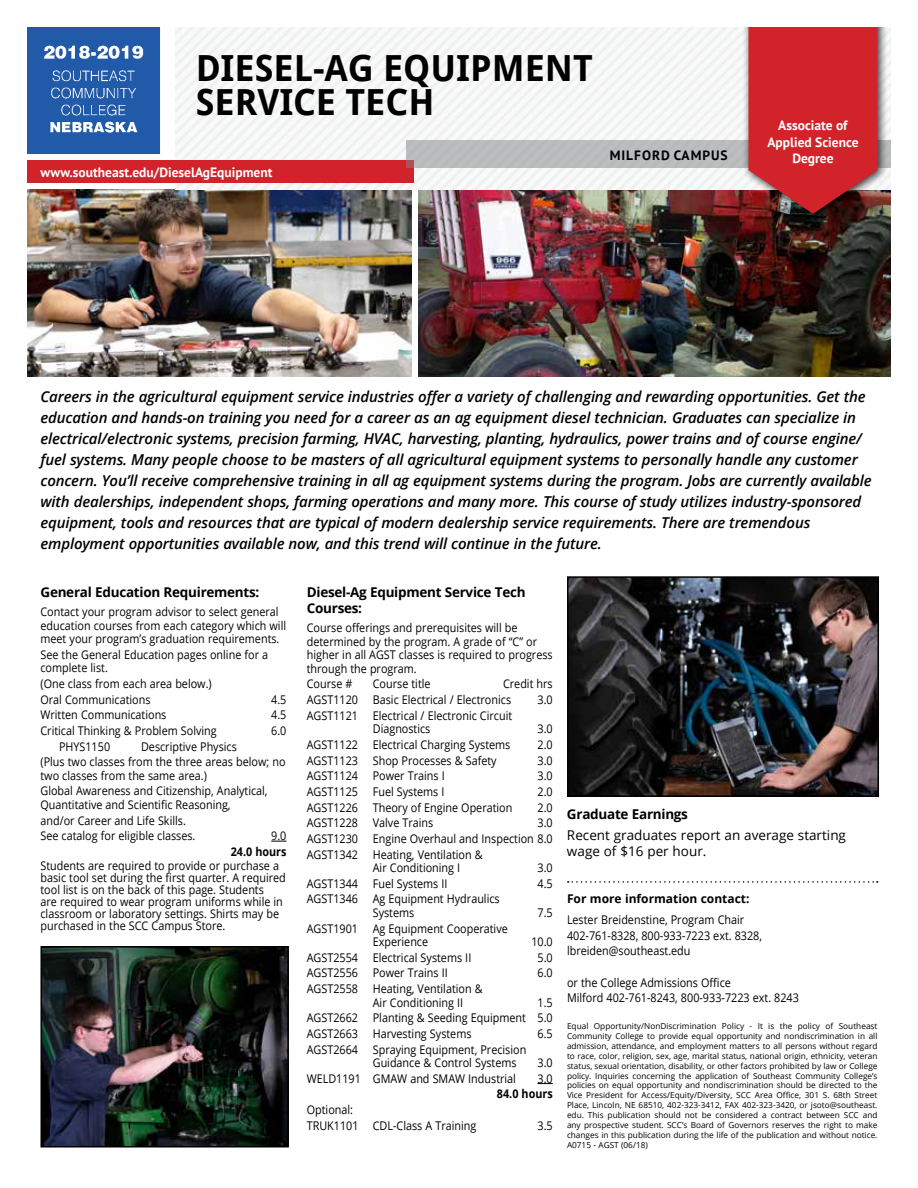
<style>
.page{position:relative;width:918px;height:1188px;background:#fff}
.page>*{position:absolute;margin:0;border:0;box-sizing:border-box;transform-origin:0 0}
.t1{font:700 36px/34.5px "Droid Sans";color:#000}
.t2{font:italic 600 15px/21px "Open Sans";letter-spacing:-.01em;color:#000}
.t3{font:700 13.5px/16.2px "Open Sans";letter-spacing:-.02em;color:#000}
.t4{font:700 13.5px/16.2px "PT Sans";color:#fff;text-align:center}
.t5{font:13.5px/16.2px "Open Sans";color:#000}
.t6{font:700 13.5px "PT Sans";letter-spacing:.07em;color:#000}
.t7{font:12px/15.6px "Open Sans";color:#000;scale:.9 1}
.t8{font:700 12px "Open Sans";color:#000}
.t9{font:700 12px "Open Sans";color:#000;scale:.9 1}
.t10{font:8.25px/9.9px "Open Sans";color:#000;text-align:justify}
</style>
<div class="page">
<img style="left:418px;top:190px;width:472px;height:186px">
<img style="left:28px;top:190px;width:384px;height:186px">
<div style="left:0;top:160px;width:414px;height:23px;background:#d2232a"></div>
<div style="left:28px;top:28px;width:132px;height:126px;background:#215aa8"></div>
<img style="left:40px;top:39px;width:106px;height:99px">
<svg style="left:407px;top:141px;width:511px;height:27px;background:#bfbfc1"></svg>
<div style="left:742px;top:0;width:146px;height:223px;background:#000;opacity:.75"></div>
<svg style="left:748px;top:28px;width:130px;height:186px;background:#c5282d"></svg>
<svg style="left:568px;top:881px;width:310px;height:2px"></svg>
<svg style="left:271px;top:841px;width:16px;height:1px"></svg>
<svg style="left:538px;top:1083px;width:15px;height:1px"></svg>
<img style="left:570px;top:579px;width:306px;height:215px">
<div style="left:567px;top:576px;width:312px;height:221px;border:2px solid #000"></div>
<img style="left:43px;top:949px;width:243px;height:196px">
<div style="left:40px;top:946px;width:249px;height:202px;border:2px solid #000"></div>
<h1 class="t1" style="left:196px;top:51px;width:399px">DIESEL-AG EQUIPMENT<br>SERVICE TECH</h1>
<p class="t4" style="left:40px;top:164px;width:233px">www.southeast.edu/DieselAgEquipment</p>
<p class="t4" style="left:767px;top:117px;width:93px">Associate of<br>Applied Science</p>
<p class="t6" style="left:610px;top:146px;width:119px">MILFORD CAMPUS</p>
<p class="t4" style="left:792px;top:150px;width:43px">Degree</p>
<p class="t2" style="left:40px;top:386px;width:833px">Careers in the agricultural equipment service industries offer a variety of challenging and rewarding opportunities. Get the education and hands-on training you need for a career as an ag equipment diesel technician. Graduates can specialize in electrical/electronic systems, precision farming, HVAC, harvesting, planting, hydraulics, power trains and of course engine/ fuel systems. Many people choose to be masters of all agricultural equipment systems to personally handle any customer concern. You’ll receive comprehensive training in all ag equipment systems during the program. Jobs are currently available with dealerships, independent shops, farming operations and many more. This course of study utilizes industry-sponsored equipment, tools and resources that are typical of modern dealership service requirements. There are tremendous employment opportunities available now, and this trend will continue in the future.</p>
<p class="t3" style="left:40px;top:584px;width:220px">General Education Requirements:</p>
<p class="t7" style="left:40px;top:605px;width:274px;line-height:13.5px">Contact your program advisor to select general education courses from each category which will meet your program’s graduation requirements.</p>
<p class="t7" style="left:40px;top:647px;width:254px;line-height:13.5px">See the General Education pages online for a complete list.</p>
<p class="t7" style="left:40px;top:675px;width:192px">(One class from each area below.)<br>Oral Communications</p>
<p class="t7" style="left:271px;top:691px;width:18px">4.5</p>
<p class="t7" style="left:40px;top:707px;width:141px">Written Communications</p>
<p class="t7" style="left:271px;top:707px;width:18px">4.5</p>
<p class="t7" style="left:40px;top:722px;width:197px">Critical Thinking &amp; Problem Solving</p>
<p class="t7" style="left:271px;top:722px;width:18px">6.0</p>
<p class="t7" style="left:59px;top:738px;width:58px">PHYS1150</p>
<p class="t7" style="left:40px;top:738px;width:274px;text-indent:101px">Descriptive Physics<br>(Plus two classes from the three areas below; no</p>
<p class="t7" style="left:40px;top:767px;width:254px">two classes from the same area.)<br>Global Awareness and Citizenship, Analytical,</p>
<p class="t7" style="left:40px;top:796px;width:213px">Quantitative and Scientific Reasoning, and/or Career and Life Skills.<br>See catalog for eligible classes.</p>
<p class="t7" style="left:271px;top:828px;width:18px">9.0</p>
<p class="t9" style="left:231px;top:843px;width:64px">24.0 hours</p>
<p class="t7" style="left:40px;top:859px;width:274px;line-height:12px">Students are required to provide or purchase a basic tool set during the first quarter. A required tool list is on the back of this page. Students<br>are required to wear program uniforms while in classroom or laboratory settings. Shirts may be purchased in the SCC Campus Store.</p>
<p class="t3" style="left:307px;top:584px;width:220px">Diesel-Ag Equipment Service Tech<br>Courses:</p>
<p class="t7" style="left:307px;top:621px;width:275px;line-height:13.5px">Course offerings and prerequisites will be determined by the program. A grade of “C” or higher in all AGST classes is required to progress through the program.</p>
<p class="t7" style="left:307px;top:676px;width:52px">Course #</p>
<p class="t7" style="left:373px;top:676px;width:66px">Course title</p>
<p class="t7" style="left:307px;top:676px;width:275px;text-indent:196px">Credit hrs<br>AGST1120 Basic Electrical / Electronics</p>
<p class="t7" style="left:538px;top:692px;width:18px">3.0</p>
<p class="t7" style="left:373px;top:708px;width:156px;line-height:13.5px;text-indent:-66px">AGST1121 Electrical / Electronic Circuit<br>Diagnostics</p>
<p class="t7" style="left:538px;top:721px;width:18px">3.0</p>
<p class="t7" style="left:307px;top:737px;width:228px">AGST1122 Electrical Charging Systems</p>
<p class="t7" style="left:538px;top:737px;width:18px">2.0</p>
<p class="t7" style="left:307px;top:752px;width:213px">AGST1123 Shop Processes &amp; Safety</p>
<p class="t7" style="left:538px;top:752px;width:18px">3.0</p>
<p class="t7" style="left:307px;top:768px;width:155px">AGST1124 Power Trains I</p>
<p class="t7" style="left:538px;top:768px;width:18px">3.0</p>
<p class="t7" style="left:307px;top:783px;width:155px">AGST1125 Fuel Systems I</p>
<p class="t7" style="left:538px;top:783px;width:18px">2.0</p>
<p class="t7" style="left:307px;top:799px;width:230px">AGST1226 Theory of Engine Operation</p>
<p class="t7" style="left:538px;top:799px;width:18px">2.0</p>
<p class="t7" style="left:307px;top:815px;width:142px">AGST1228 Valve Trains</p>
<p class="t7" style="left:307px;top:815px;width:275px;text-align:justify;text-indent:231px">3.0<br>AGST1230 Engine Overhaul and Inspection 8.0<br>AGST1342 Heating, Ventilation &amp;</p>
<p class="t7" style="left:373px;top:860px;width:99px">Air Conditioning I</p>
<p class="t7" style="left:538px;top:860px;width:18px">3.0</p>
<p class="t7" style="left:307px;top:875px;width:158px">AGST1344 Fuel Systems II</p>
<p class="t7" style="left:538px;top:875px;width:18px">4.5</p>
<p class="t7" style="left:373px;top:892px;width:143px;line-height:13.5px;text-indent:-66px">AGST1346 Ag Equipment Hydraulics<br>Systems</p>
<p class="t7" style="left:538px;top:904px;width:18px">7.5</p>
<p class="t7" style="left:373px;top:921px;width:152px;line-height:13.5px;text-indent:-66px">AGST1901 Ag Equipment Cooperative<br>Experience</p>
<p class="t7" style="left:531px;top:934px;width:25px">10.0</p>
<p class="t7" style="left:307px;top:949px;width:184px">AGST2554 Electrical Systems II</p>
<p class="t7" style="left:538px;top:949px;width:18px">5.0</p>
<p class="t7" style="left:307px;top:965px;width:158px">AGST2556 Power Trains II</p>
<p class="t7" style="left:538px;top:965px;width:18px">6.0</p>
<p class="t7" style="left:373px;top:982px;width:124px;line-height:13.5px;text-indent:-66px">AGST2558 Heating, Ventilation &amp;<br>Air Conditioning II</p>
<p class="t7" style="left:307px;top:994px;width:275px;text-align:justify;text-indent:231px">1.5<br>AGST2662 Planting &amp; Seeding Equipment 5.0<br>AGST2663 Harvesting Systems</p>
<p class="t7" style="left:538px;top:1025px;width:18px">6.5</p>
<p class="t7" style="left:373px;top:1042px;width:172px;line-height:13.5px;text-indent:-66px">AGST2664 Spraying Equipment, Precision<br>Guidance &amp; Control Systems</p>
<p class="t7" style="left:538px;top:1055px;width:18px">3.0</p>
<p class="t7" style="left:307px;top:1070px;width:234px">WELD1191 GMAW and SMAW Industrial</p>
<p class="t7" style="left:538px;top:1070px;width:18px">3.0</p>
<p class="t9" style="left:497px;top:1086px;width:64px">84.0 hours</p>
<p class="t7" style="left:307px;top:1102px;width:190px">Optional:<br>TRUK1101 CDL-Class A Training</p>
<p class="t7" style="left:538px;top:1117px;width:18px">3.5</p>
<p class="t3" style="left:567px;top:805px;width:123px">Graduate Earnings</p>
<p class="t5" style="left:567px;top:827px;width:281px">Recent graduates report an average starting wage of $16 per hour.</p>
<p class="t8" style="left:567px;top:890px;width:184px">For more information contact:</p>
<p class="t7" style="left:567px;top:912px;width:218px">Lester Breidenstine, Program Chair<br>402-761-8328, 800-933-7223 ext. 8328, lbreiden@southeast.edu</p>
<p class="t7" style="left:567px;top:974px;width:259px">or the College Admissions Office<br>Milford 402-761-8243, 800-933-7223 ext. 8243</p>
<p class="t10" style="left:567px;top:1021px;width:312px">Equal Opportunity/NonDiscrimination Policy - It is the policy of Southeast Community College to provide equal opportunity and nondiscrimination in all admission, attendance, and employment matters to all persons without regard to race, color, religion, sex, age, marital status, national origin, ethnicity, veteran status, sexual orientation, disability, or other factors prohibited by law or College policy. Inquiries concerning the application of Southeast Community College’s policies on equal opportunity and nondiscrimination should be directed to the Vice President for Access/Equity/Diversity, SCC Area Office, 301 S. 68th Street Place, Lincoln, NE 68510, 402-323-3412, FAX 402-323-3420, or jsoto@southeast. edu. This publication should not be considered a contract between SCC and any prospective student. SCC’s Board of Governors reserves the right to make changes in this publication during the life of the publication and without notice.<br>A0715 - AGST (06/18)</p>
</div>
